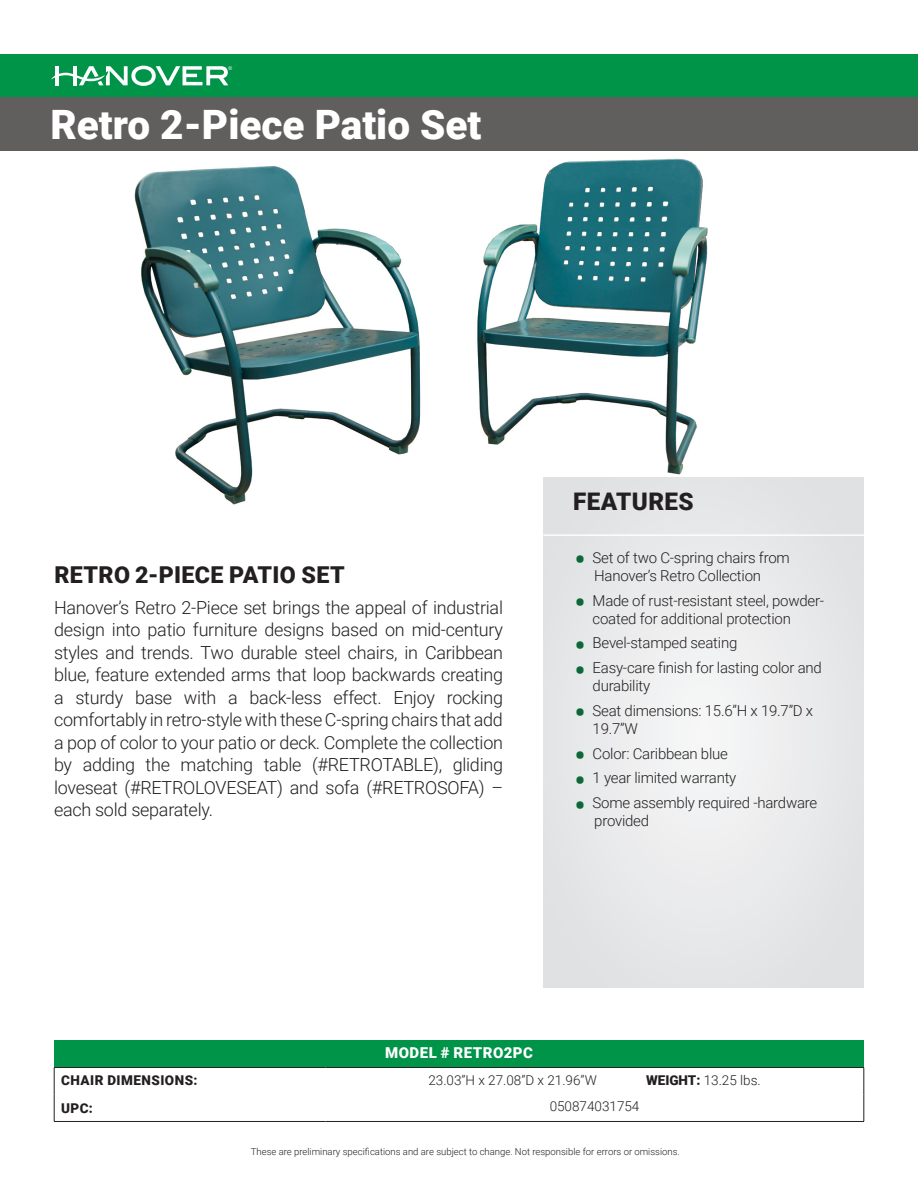
<style>
.page{position:relative;width:918px;height:1188px;background:#fff}
.page>*{position:absolute;margin:0;border:0;box-sizing:border-box;transform-origin:0 0}
.t1{font:900 40.5px "Roboto";color:#fff}
.t2{font:900 24.3px "Roboto";letter-spacing:.015em;color:#231f20}
.t3{font:900 23.25px "Roboto";letter-spacing:.015em;color:#231f20}
.t4{font:300 18px/22.5px "Roboto";letter-spacing:-.015em;color:#231f20;text-align:justify}
.t5{font:300 15px/18px "Roboto";letter-spacing:-.015em;color:#231f20}
.t6{font:900 15px "Roboto";letter-spacing:.035em;color:#fff}
.t7{font:300 13.5px "Roboto";color:#231f20}
.t8{font:900 13.5px "Roboto";letter-spacing:.035em;color:#231f20}
.t9{font:300 9.6px "Roboto";color:#231f20}
.s1{font-size:39px;color:#0c6739}
.s2{font-weight:900}
</style>
<div class="page">
<img style="left:134px;top:158px;width:682px;height:347px">
<div style="left:0;top:57px;width:918px;height:94px;background:#615e5e"></div>
<hr style="left:54px;top:1067px;width:272px;height:1px;background:#231f20">
<hr style="left:326px;top:1067px;width:538px;height:1px;background:#231f20">
<hr style="left:54px;top:1121px;width:272px;height:1px;background:#231f20">
<hr style="left:326px;top:1121px;width:538px;height:1px;background:#231f20">
<div style="left:0;top:54px;width:918px;height:42px;background:#009449"></div>
<div style="left:543px;top:478px;width:321px;height:509px;background:#e8e9ea"></div>
<hr style="left:543px;top:534px;width:321px;height:2px;background:#fff">
<div style="left:54px;top:1040px;width:810px;height:27px;background:#009449"></div>
<svg style="left:51px;top:66px;width:181px;height:20px"></svg>
<p class="t1" style="left:50px;top:96px;width:433px">Retro 2-Piece Patio Set</p>
<p class="t3" style="left:54px;top:559px;width:292px">RETRO 2-PIECE PATIO SET</p>
<p class="t4" style="left:54px;top:595px;width:451px">Hanover’s Retro 2-Piece set brings the appeal of industrial design into patio furniture designs based on mid-century styles and trends. Two durable steel chairs, in Caribbean blue, feature extended arms that loop backwards creating a sturdy base with a back-less effect. Enjoy rocking comfortably in retro-style with these C-spring chairs that add a pop of color to your patio or deck. Complete the collection by adding the matching table (#RETROTABLE), gliding loveseat (#RETROLOVESEAT) and sofa (#RETROSOFA) – each sold separately.</p>
<p class="t2" style="left:573px;top:484px;width:122px">FEATURES</p>
<p class="t5" style="left:574px;top:548px;width:218px;text-align:center"><span class="s1">•</span> Set of two C-spring chairs from<br>Hanover’s Retro Collection</p>
<p class="t5" style="left:593px;top:591px;width:233px;text-indent:-19px"><span class="s1">•</span> Made of rust-resistant steel, powder&shy;coated for additional protection</p>
<p class="t5" style="left:574px;top:633px;width:165px"><span class="s1">•</span> Bevel-stamped seating</p>
<p class="t5" style="left:593px;top:658px;width:231px;text-indent:-19px"><span class="s1">•</span> Easy-care finish for lasting color and durability</p>
<p class="t5" style="left:593px;top:701px;width:222px;text-indent:-19px"><span class="s1">•</span> Seat dimensions: 15.6”H x 19.7”D x<br>19.7”W</p>
<p class="t5" style="left:574px;top:744px;width:156px"><span class="s1">•</span> Color: Caribbean blue</p>
<p class="t5" style="left:574px;top:768px;width:164px"><span class="s1">•</span> 1 year limited warranty</p>
<p class="t5" style="left:594px;top:793px;width:225px;text-indent:-21px"><span class="s1">•</span> Some assembly required -hardware provided</p>
<p class="t6" style="left:385px;top:1042px;width:149px">MODEL # RETRO2PC</p>
<p class="t8" style="left:61px;top:1070px;width:138px">CHAIR DIMENSIONS:</p>
<p class="t7" style="left:428px;top:1070px;width:170px">23.03”H x 27.08”D x 21.96”W</p>
<p class="t7" style="left:646px;top:1070px;width:116px"><span class="s2">WEIGHT:</span> 13.25 lbs.</p>
<p class="t8" style="left:61px;top:1099px;width:33px">UPC:</p>
<p class="t7" style="left:550px;top:1097px;width:91px">050874031754</p>
<p class="t9" style="left:251px;top:1145px;width:431px">These are preliminary specifications and are subject to change. Not responsible for errors or omissions.</p>
</div>
